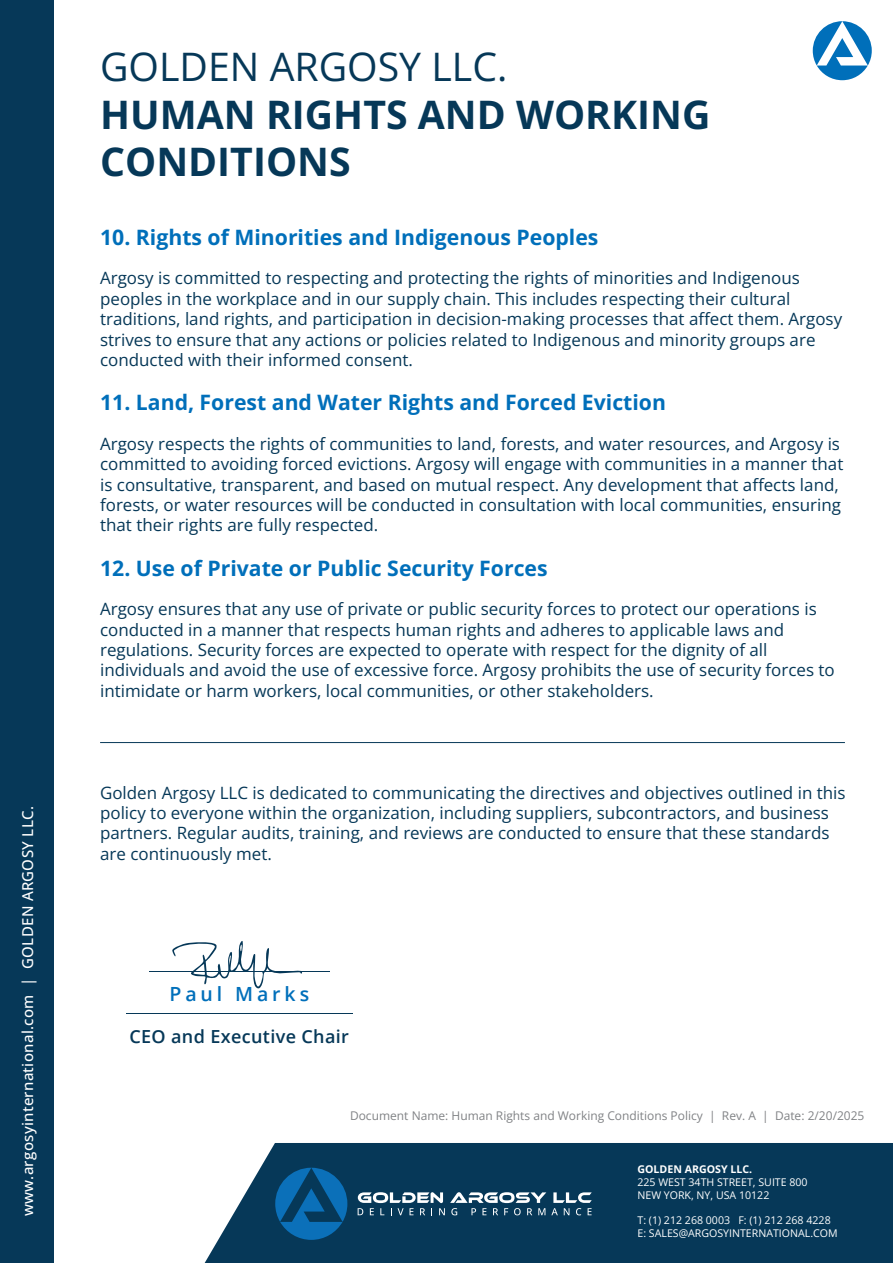
<style>
.page{position:relative;width:893px;height:1263px;background:#fff}
.page>*{position:absolute;margin:0;border:0;box-sizing:border-box;transform-origin:0 0}
.t1{font:700 39.3px/47.1px "Open Sans";color:#063858}
.t2{font:39.3px "Open Sans";color:#063858}
.t3{font:700 21.15px "Open Sans";color:#006fba}
.t4{font:600 19.5px "Open Sans";letter-spacing:.2em;color:#006fba}
.t5{font:600 18px "Open Sans";letter-spacing:.02em;color:#063858}
.t6{font:16.95px/20.4px "Open Sans";color:#063858}
.t7{font:500 15px "Open Sans";letter-spacing:.02em;color:#fff}
.t8{font:12px "Open Sans";color:#808285}
.t9{font:10.65px/12.8px "Open Sans";color:#fff}
.t10{font:700 10.65px "Open Sans";color:#fff}
</style>
<div class="page">
<hr style="left:100px;top:742px;width:745px;height:1px;background:#063858">
<div style="left:205px;top:1143px;width:688px;height:120px;background:#063858"></div>
<div style="left:0;top:0;width:53px;height:1263px;background:#063858"></div>
<svg style="left:813px;top:21px;width:59px;height:59px"></svg>
<svg style="left:275px;top:1168px;width:72px;height:72px;background:#08568c"></svg>
<svg style="left:358px;top:1192px;width:234px;height:23px"></svg>
<hr style="left:126px;top:1013px;width:227px;height:1px;background:#063858">
<hr style="left:149px;top:971px;width:181px;height:1px;background:#063858">
<svg style="left:172px;top:941px;width:130px;height:48px"></svg>
<p class="t7" style="left:17px;top:1216px;width:411px;rotate:-90deg">www.argosyinternational.com | GOLDEN ARGOSY LLC.</p>
<h1 class="t2" style="left:100px;top:40px;width:409px">GOLDEN ARGOSY LLC.</h1>
<h1 class="t1" style="left:100px;top:90px;width:612px">HUMAN RIGHTS AND WORKING<br>CONDITIONS</h1>
<p class="t3" style="left:100px;top:222px;width:500px">10. Rights of Minorities and Indigenous Peoples</p>
<p class="t6" style="left:100px;top:268px;width:744px">Argosy is committed to respecting and protecting the rights of minorities and Indigenous peoples in the workplace and in our supply chain. This includes respecting their cultural traditions, land rights, and participation in decision-making processes that affect them. Argosy strives to ensure that any actions or policies related to Indigenous and minority groups are conducted with their informed consent.</p>
<p class="t3" style="left:100px;top:388px;width:567px">11. Land, Forest and Water Rights and Forced Eviction</p>
<p class="t6" style="left:100px;top:433px;width:745px">Argosy respects the rights of communities to land, forests, and water resources, and Argosy is committed to avoiding forced evictions. Argosy will engage with communities in a manner that is consultative, transparent, and based on mutual respect. Any development that affects land, forests, or water resources will be conducted in consultation with local communities, ensuring that their rights are fully respected.</p>
<p class="t3" style="left:100px;top:553px;width:449px">12. Use of Private or Public Security Forces</p>
<p class="t6" style="left:100px;top:599px;width:736px">Argosy ensures that any use of private or public security forces to protect our operations is conducted in a manner that respects human rights and adheres to applicable laws and regulations. Security forces are expected to operate with respect for the dignity of all individuals and avoid the use of excessive force. Argosy prohibits the use of security forces to intimidate or harm workers, local communities, or other stakeholders.</p>
<p class="t6" style="left:100px;top:782px;width:747px">Golden Argosy LLC is dedicated to communicating the directives and objectives outlined in this policy to everyone within the organization, including suppliers, subcontractors, and business partners. Regular audits, training, and reviews are conducted to ensure that these standards are continuously met.</p>
<p class="t4" style="left:169px;top:980px;width:141px">Paul Marks</p>
<p class="t5" style="left:129px;top:1024px;width:221px">CEO and Executive Chair</p>
<p class="t8" style="left:350px;top:1107px;width:516px">Document Name: Human Rights and Working Conditions Policy | Rev. A | Date: 2/20/2025</p>
<p class="t10" style="left:637px;top:1162px;width:116px">GOLDEN ARGOSY LLC.</p>
<p class="t9" style="left:637px;top:1175px;width:172px">225 WEST 34TH STREET, SUITE 800<br>NEW YORK, NY, USA 10122</p>
<p class="t9" style="left:637px;top:1214px;width:202px">T: (1) 212 268 0003 F: (1) 212 268 4228<br>E: SALES@ARGOSYINTERNATIONAL.COM</p>
</div>
